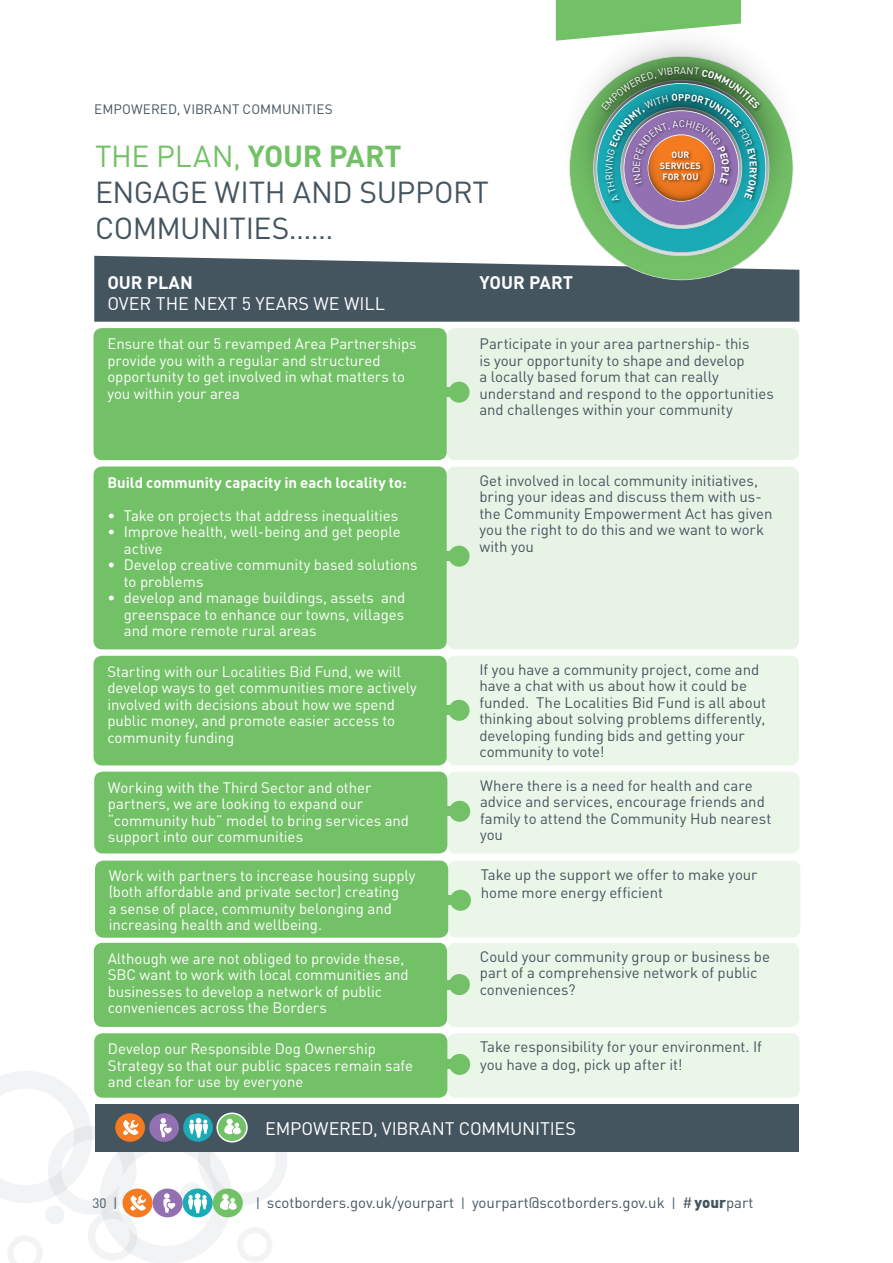
<style>
.page{position:relative;width:893px;height:1263px;background:#fff}
.page>*{position:absolute;margin:0;border:0;box-sizing:border-box;transform-origin:0 0}
.t1{font:30px/36px "DIN";letter-spacing:-.01em;color:#455560}
.t2{font:18px "DIN";color:#fff}
.t3{font:700 18px "DIN";color:#fff}
.t4{font:15px/16.5px "DIN";letter-spacing:-.005em;color:#fff}
.t5{font:15px/16.5px "DIN";letter-spacing:-.005em;color:#455560}
.t6{font:700 15px "DIN";color:#fff}
.t7{font:13.5px "DIN";letter-spacing:.005em;color:#455560}
.t8{font:700 9px/10.8px "DIN";color:#fff;text-align:center}
.s1{color:#73c167}
.s2{font-weight:700;color:#73c167}
.s3{font-size:13.5px}
.s4{font-weight:900}
</style>
<div class="page">
<div style="left:100px;top:1131px;width:132px;height:132px;border:18px solid #455560;border-radius:50%"></div>
<div style="left:48px;top:1126px;width:89px;height:89px;border:14px solid #455560;border-radius:50%"></div>
<div style="left:198px;top:1115px;width:89px;height:90px;border:12px solid #455560;border-radius:50%"></div>
<svg style="left:0;top:1071px;width:92px;height:132px"></svg>
<div style="left:88px;top:1211px;width:49px;height:50px;border:8px solid #455560;border-radius:50%"></div>
<div style="left:237px;top:1227px;width:36px;height:35px;border:6px solid #455560;border-radius:50%"></div>
<div style="left:181px;top:1183px;width:22px;height:22px;background:#f2f3f4;border-radius:50%"></div>
<svg style="left:8px;top:1236px;width:34px;height:27px"></svg>
<div style="left:45px;top:1205px;width:19px;height:19px;background:#f2f3f4;border-radius:50%"></div>
<div style="left:183px;top:1188px;width:30px;height:29px;background:#1aabb6;border-radius:50%"></div>
<svg style="left:188px;top:1193px;width:19px;height:20px"></svg>
<div style="left:213px;top:1188px;width:30px;height:29px;background:#73c167;border-radius:50%"></div>
<svg style="left:220px;top:1194px;width:17px;height:16px"></svg>
<div style="left:122px;top:1188px;width:31px;height:29px;background:#f47b20;border-radius:50%"></div>
<svg style="left:130px;top:1195px;width:16px;height:16px"></svg>
<div style="left:153px;top:1188px;width:30px;height:29px;background:#9370b1;border-radius:50%"></div>
<svg style="left:163px;top:1193px;width:13px;height:20px"></svg>
<svg style="left:94px;top:256px;width:705px;height:66px;background:#505f69"></svg>
<div style="left:447px;top:328px;width:352px;height:132px;background:#e7f4e5;border-radius:9px"></div>
<div style="left:94px;top:328px;width:353px;height:132px;background:#73c167;border-radius:9px"></div>
<div style="left:448px;top:382px;width:22px;height:21px;background:#73c167;border-radius:50%"></div>
<hr style="left:446px;top:387px;width:4px;height:10px;background:#73c167">
<div style="left:447px;top:466px;width:352px;height:183px;background:#e7f4e5;border-radius:9px"></div>
<div style="left:94px;top:466px;width:353px;height:183px;background:#73c167;border-radius:9px"></div>
<div style="left:448px;top:546px;width:22px;height:21px;background:#73c167;border-radius:50%"></div>
<hr style="left:446px;top:551px;width:4px;height:10px;background:#73c167">
<div style="left:447px;top:656px;width:352px;height:109px;background:#eaf6e8;border-radius:9px"></div>
<div style="left:94px;top:656px;width:353px;height:109px;background:#73c167;border-radius:9px"></div>
<div style="left:448px;top:700px;width:22px;height:21px;background:#73c167;border-radius:50%"></div>
<hr style="left:446px;top:705px;width:4px;height:10px;background:#73c167">
<div style="left:447px;top:772px;width:353px;height:81px;background:#eaf6e8;border-radius:9px"></div>
<div style="left:94px;top:772px;width:353px;height:81px;background:#73c167;border-radius:9px"></div>
<div style="left:449px;top:801px;width:21px;height:21px;background:#73c167;border-radius:50%"></div>
<svg style="left:447px;top:806px;width:3px;height:10px"></svg>
<div style="left:447px;top:943px;width:352px;height:84px;background:#eaf6e8;border-radius:9px"></div>
<div style="left:94px;top:943px;width:353px;height:84px;background:#73c167;border-radius:9px"></div>
<div style="left:449px;top:974px;width:21px;height:21px;background:#73c167;border-radius:50%"></div>
<svg style="left:447px;top:980px;width:3px;height:9px"></svg>
<div style="left:447px;top:1033px;width:353px;height:65px;background:#eaf6e8;border-radius:9px"></div>
<div style="left:94px;top:1033px;width:353px;height:65px;background:#73c167;border-radius:9px"></div>
<div style="left:449px;top:1054px;width:21px;height:21px;background:#73c167;border-radius:50%"></div>
<svg style="left:447px;top:1060px;width:3px;height:9px"></svg>
<div style="left:95px;top:1104px;width:703px;height:47px;background:#455560"></div>
<div style="left:183px;top:1113px;width:30px;height:29px;background:#1aabb6;border-radius:50%"></div>
<svg style="left:189px;top:1118px;width:19px;height:20px"></svg>
<svg style="left:217px;top:1113px;width:30px;height:29px"></svg>
<div style="left:216px;top:1112px;width:32px;height:30px;border:2px solid #fff;border-radius:50%"></div>
<svg style="left:224px;top:1119px;width:17px;height:15px"></svg>
<div style="left:115px;top:1113px;width:30px;height:29px;background:#f47b20;border-radius:50%"></div>
<svg style="left:123px;top:1120px;width:15px;height:15px"></svg>
<div style="left:149px;top:1113px;width:30px;height:29px;background:#9370b1;border-radius:50%"></div>
<svg style="left:160px;top:1118px;width:12px;height:19px"></svg>
<svg style="left:556px;top:0;width:185px;height:41px;background:#7fc674"></svg>
<svg style="left:569px;top:188px;width:224px;height:92px"></svg>
<svg style="left:562px;top:25px;width:238px;height:237px"></svg>
<div style="left:599px;top:65px;width:164px;height:49px;background:#000;opacity:.6"></div>
<div style="left:448px;top:860px;width:352px;height:78px;background:#eaf6e8;border-radius:9px"></div>
<div style="left:95px;top:860px;width:353px;height:78px;background:#73c167;border-radius:9px"></div>
<div style="left:450px;top:890px;width:21px;height:21px;background:#73c167;border-radius:50%"></div>
<svg style="left:448px;top:895px;width:3px;height:10px"></svg>
<svg style="left:596px;top:67px;width:170px;height:186px;background:#6b918a"></svg>
<p class="t7" style="left:94px;top:101px;width:240px">EMPOWERED, VIBRANT COMMUNITIES</p>
<h1 class="t1" style="left:95px;top:138px;width:396px"><span class="s1">THE PLAN,</span> <span class="s2">YOUR PART<br></span>ENGAGE WITH AND SUPPORT<br>COMMUNITIES……</h1>
<p class="t3" style="left:107px;top:270px;width:87px">OUR PLAN</p>
<p class="t2" style="left:107px;top:293px;width:279px">OVER THE NEXT 5 YEARS WE WILL</p>
<p class="t3" style="left:479px;top:270px;width:95px">YOUR PART</p>
<p class="t8" style="left:660px;top:149px;width:43px">OUR<br>SERVICES<br>FOR YOU</p>
<p class="t4" style="left:107px;top:335px;width:311px">Ensure that our 5 revamped Area Partnerships provide you with a regular and structured opportunity to get involved in what matters to you within your area</p>
<p class="t5" style="left:479px;top:335px;width:296px">Participate in your area partnership- this<br>is your opportunity to shape and develop<br>a locally based forum that can really understand and respond to the opportunities and challenges within your community</p>
<p class="t6" style="left:107px;top:473px;width:301px">Build community capacity in each locality to:</p>
<p class="t4" style="left:107px;top:507px;width:292px">• Take on projects that address inequalities</p>
<p class="t4" style="left:124px;top:523px;width:278px;text-indent:-16px">• Improve health, well-being and get people active</p>
<p class="t4" style="left:124px;top:556px;width:295px;text-indent:-16px">• Develop creative community based solutions to problems</p>
<p class="t4" style="left:124px;top:589px;width:283px;text-align:justify;text-indent:-16px">• develop and manage buildings, assets and greenspace to enhance our towns, villages and more remote rural areas</p>
<p class="t5" style="left:479px;top:472px;width:295px">Get involved in local community initiatives, bring your ideas and discuss them with us&shy;the Community Empowerment Act has given you the right to do this and we want to work with you</p>
<p class="t4" style="left:107px;top:663px;width:311px">Starting with our Localities Bid Fund, we will develop ways to get communities more actively involved with decisions about how we spend public money, and promote easier access to community funding</p>
<p class="t5" style="left:479px;top:661px;width:288px">If you have a community project, come and have a chat with us about how it could be funded. The Localities Bid Fund is all about thinking about solving problems differently, developing funding bids and getting your community to vote!</p>
<p class="t4" style="left:108px;top:779px;width:303px">Working with the Third Sector and other partners, we are looking to expand our “community hub” model to bring services and support into our communities</p>
<p class="t5" style="left:480px;top:777px;width:293px">Where there is a need for health and care advice and services, encourage friends and family to attend the Community Hub nearest you</p>
<p class="t4" style="left:109px;top:867px;width:308px">Work with partners to increase housing supply (both affordable and private sector) creating<br>a sense of place, community belonging and increasing health and wellbeing.</p>
<p class="t5" style="left:481px;top:865px;width:278px;line-height:18px">Take up the support we offer to make your home more energy efficient</p>
<p class="t4" style="left:108px;top:950px;width:303px">Although we are not obliged to provide these, SBC want to work with local communities and businesses to develop a network of public conveniences across the Borders</p>
<p class="t5" style="left:480px;top:948px;width:292px">Could your community group or business be part of a comprehensive network of public conveniences?</p>
<p class="t4" style="left:108px;top:1040px;width:307px">Develop our Responsible Dog Ownership<br>Strategy so that our public spaces remain safe and clean for use by everyone</p>
<p class="t5" style="left:480px;top:1038px;width:283px;line-height:18px">Take responsibility for your environment. If you have a dog, pick up after it!</p>
<p class="t2" style="left:265px;top:1117px;width:312px">EMPOWERED, VIBRANT COMMUNITIES</p>
<p class="t7" style="left:93px;top:1194px;width:26px">30 |</p>
<p class="t5" style="left:256px;top:1194px;width:499px"><span class="s3">|</span> scotborders.gov.uk/yourpart <span class="s3">|</span> yourpart@scotborders.gov.uk <span class="s3">|</span> #<span class="s4">your</span>part</p>
</div>
